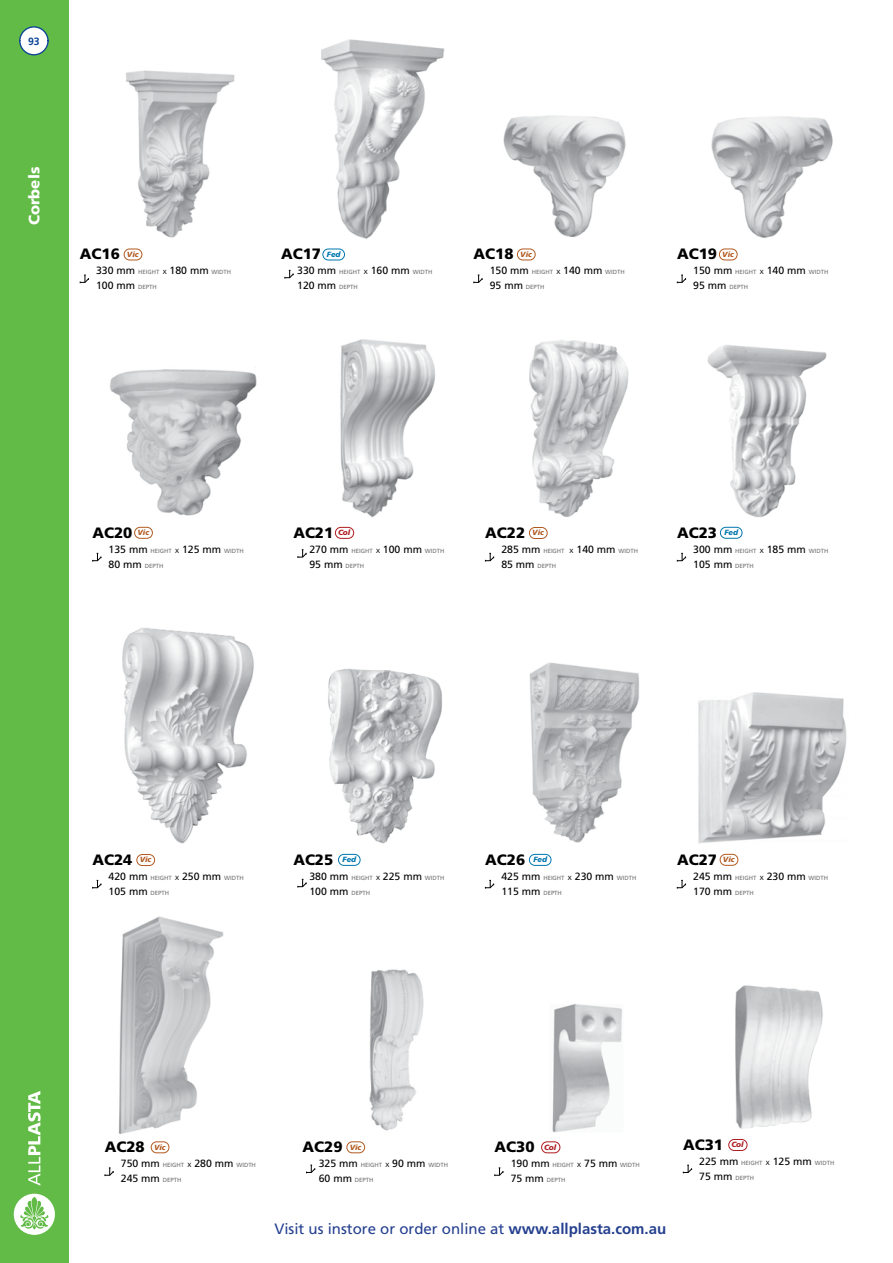
<style>
.page{position:relative;width:893px;height:1263px;background:#fff}
.page>*{position:absolute;margin:0;border:0;box-sizing:border-box;transform-origin:0 0}
.t1{font:900 15px "Frutiger LT Std";color:#000}
.t2{font:15px "Frutiger LT Std";color:#25408f}
.t3{font:900 15px "Frutiger LT Std";color:#fff}
.t4{font:10.5px "Frutiger LT Std";color:#000}
.t5{font:700 10.5px "Frutiger LT Std";color:#0c4595}
.t6{font:italic 900 7.5px "Frutiger LT Std";letter-spacing:.005em;color:#b2591f}
.t7{font:italic 900 7.5px "Frutiger LT Std";color:#0077ae}
.t8{font:italic 900 7.5px "Frutiger LT Std";letter-spacing:-.025em;color:#ae1b1f}
.t9{font:6px "Frutiger LT Std";color:#6d6e71}
.s1{font-size:10.5px;color:#000}
.s2{color:#000}
.s3{font-size:6px;color:#6d6e71}
.s4{font-weight:700}
</style>
<div class="page">
<img style="left:322px;top:39px;width:123px;height:200px">
<svg style="left:322px;top:249px;width:23px;height:11px"></svg>
<img style="left:503px;top:115px;width:123px;height:122px">
<svg style="left:473px;top:275px;width:10px;height:8px"></svg>
<svg style="left:517px;top:249px;width:19px;height:11px"></svg>
<img style="left:711px;top:116px;width:122px;height:141px">
<svg style="left:677px;top:275px;width:9px;height:8px"></svg>
<svg style="left:719px;top:249px;width:18px;height:11px"></svg>
<img style="left:110px;top:369px;width:147px;height:158px">
<svg style="left:92px;top:553px;width:10px;height:8px"></svg>
<svg style="left:134px;top:527px;width:19px;height:12px"></svg>
<img style="left:340px;top:339px;width:95px;height:179px">
<svg style="left:335px;top:527px;width:19px;height:12px"></svg>
<img style="left:529px;top:340px;width:100px;height:177px">
<svg style="left:485px;top:553px;width:9px;height:8px"></svg>
<svg style="left:529px;top:527px;width:19px;height:12px"></svg>
<img style="left:707px;top:345px;width:120px;height:172px">
<svg style="left:677px;top:553px;width:9px;height:8px"></svg>
<svg style="left:720px;top:527px;width:22px;height:12px"></svg>
<img style="left:122px;top:628px;width:132px;height:216px">
<svg style="left:92px;top:880px;width:10px;height:8px"></svg>
<svg style="left:136px;top:854px;width:19px;height:12px"></svg>
<img style="left:126px;top:70px;width:109px;height:168px">
<svg style="left:80px;top:275px;width:9px;height:8px"></svg>
<svg style="left:124px;top:249px;width:18px;height:11px"></svg>
<img style="left:328px;top:668px;width:115px;height:176px">
<svg style="left:338px;top:854px;width:22px;height:12px"></svg>
<img style="left:529px;top:662px;width:110px;height:181px">
<svg style="left:485px;top:880px;width:9px;height:8px"></svg>
<svg style="left:529px;top:854px;width:22px;height:12px"></svg>
<img style="left:698px;top:692px;width:149px;height:151px">
<svg style="left:677px;top:880px;width:9px;height:8px"></svg>
<svg style="left:720px;top:854px;width:18px;height:12px"></svg>
<img style="left:118px;top:916px;width:106px;height:218px">
<svg style="left:105px;top:1167px;width:9px;height:9px"></svg>
<svg style="left:151px;top:1141px;width:18px;height:12px"></svg>
<img style="left:369px;top:969px;width:55px;height:162px">
<svg style="left:346px;top:1141px;width:19px;height:12px"></svg>
<img style="left:552px;top:1004px;width:70px;height:128px">
<svg style="left:494px;top:1167px;width:10px;height:9px"></svg>
<svg style="left:541px;top:1141px;width:19px;height:12px"></svg>
<img style="left:735px;top:985px;width:88px;height:162px">
<svg style="left:683px;top:1165px;width:9px;height:8px"></svg>
<svg style="left:728px;top:1139px;width:19px;height:12px"></svg>
<div style="left:0;top:0;width:69px;height:1263px;background:#62bb46"></div>
<svg style="left:19px;top:26px;width:30px;height:30px"></svg>
<svg style="left:28px;top:1091px;width:13px;height:94px"></svg>
<svg style="left:14px;top:1194px;width:41px;height:41px"></svg>
<svg style="left:284px;top:270px;width:10px;height:9px"></svg>
<svg style="left:297px;top:549px;width:10px;height:9px"></svg>
<svg style="left:297px;top:879px;width:10px;height:8px"></svg>
<svg style="left:306px;top:1165px;width:10px;height:8px"></svg>
<p class="t5" style="left:28px;top:35px;width:13px">93</p>
<p class="t3" style="left:25px;top:225px;width:60px;rotate:-90deg">Corbels</p>
<p class="t1" style="left:80px;top:245px;width:41px">AC16</p>
<p class="t9" style="left:96px;top:269px;width:137px"><span class="s1">330 mm</span> HEIGHT <span class="s2">X</span> <span class="s1">180 mm</span> WIDTH</p>
<p class="t4" style="left:96px;top:280px;width:62px">100 mm <span class="s3">DEPTH</span></p>
<p class="t6" style="left:127px;top:250px;width:13px">Vic</p>
<p class="t7" style="left:327px;top:250px;width:15px">Fed</p>
<p class="t1" style="left:474px;top:245px;width:41px">AC18</p>
<p class="t9" style="left:490px;top:269px;width:137px"><span class="s1">150 mm</span> HEIGHT <span class="s2">X</span> <span class="s1">140 mm</span> WIDTH</p>
<p class="t9" style="left:490px;top:284px;width:56px"><span class="s1">95 mm</span> DEPTH</p>
<p class="t6" style="left:520px;top:250px;width:13px">Vic</p>
<p class="t1" style="left:677px;top:245px;width:41px">AC19</p>
<p class="t9" style="left:693px;top:269px;width:137px"><span class="s1">150 mm</span> HEIGHT <span class="s2">X</span> <span class="s1">140 mm</span> WIDTH</p>
<p class="t9" style="left:693px;top:284px;width:56px"><span class="s1">95 mm</span> DEPTH</p>
<p class="t1" style="left:281px;top:245px;width:41px">AC17</p>
<p class="t9" style="left:297px;top:269px;width:137px"><span class="s1">330 mm</span> HEIGHT <span class="s2">X</span> <span class="s1">160 mm</span> WIDTH</p>
<p class="t4" style="left:297px;top:280px;width:62px">120 mm <span class="s3">DEPTH</span></p>
<p class="t6" style="left:722px;top:250px;width:13px">Vic</p>
<p class="t1" style="left:92px;top:523px;width:41px">AC20</p>
<p class="t9" style="left:109px;top:547px;width:137px"><span class="s1">135 mm</span> HEIGHT <span class="s2">X</span> <span class="s1">125 mm</span> WIDTH</p>
<p class="t9" style="left:109px;top:562px;width:56px"><span class="s1">80 mm</span> DEPTH</p>
<p class="t6" style="left:137px;top:528px;width:13px">Vic</p>
<p class="t1" style="left:293px;top:523px;width:41px">AC21</p>
<p class="t9" style="left:309px;top:547px;width:137px"><span class="s1">270 mm</span> HEIGHT <span class="s2">X</span> <span class="s1">100 mm</span> WIDTH</p>
<p class="t9" style="left:309px;top:562px;width:56px"><span class="s1">95 mm</span> DEPTH</p>
<p class="t8" style="left:338px;top:528px;width:14px">Col</p>
<p class="t1" style="left:485px;top:523px;width:41px">AC22</p>
<p class="t9" style="left:501px;top:547px;width:138px"><span class="s1">285 mm</span> HEIGHT <span class="s2">X</span> <span class="s1">140 mm</span> WIDTH</p>
<p class="t9" style="left:501px;top:562px;width:56px"><span class="s1">85 mm</span> DEPTH</p>
<p class="t6" style="left:532px;top:528px;width:13px">Vic</p>
<p class="t1" style="left:677px;top:523px;width:41px">AC23</p>
<p class="t9" style="left:693px;top:547px;width:137px"><span class="s1">300 mm</span> HEIGHT <span class="s2">X</span> <span class="s1">185 mm</span> WIDTH</p>
<p class="t4" style="left:693px;top:558px;width:62px">105 mm <span class="s3">DEPTH</span></p>
<p class="t7" style="left:724px;top:528px;width:15px">Fed</p>
<p class="t1" style="left:92px;top:850px;width:41px">AC24</p>
<p class="t9" style="left:109px;top:874px;width:137px"><span class="s1">420 mm</span> HEIGHT <span class="s2">X</span> <span class="s1">250 mm</span> WIDTH</p>
<p class="t4" style="left:109px;top:885px;width:62px">105 mm <span class="s3">DEPTH</span></p>
<p class="t6" style="left:140px;top:855px;width:13px">Vic</p>
<p class="t1" style="left:293px;top:850px;width:41px">AC25</p>
<p class="t9" style="left:309px;top:874px;width:137px"><span class="s1">380 mm</span> HEIGHT <span class="s2">X</span> <span class="s1">225 mm</span> WIDTH</p>
<p class="t4" style="left:309px;top:885px;width:62px">100 mm <span class="s3">DEPTH</span></p>
<p class="t7" style="left:342px;top:855px;width:15px">Fed</p>
<p class="t1" style="left:485px;top:850px;width:41px">AC26</p>
<p class="t9" style="left:501px;top:874px;width:137px"><span class="s1">425 mm</span> HEIGHT <span class="s2">X</span> <span class="s1">230 mm</span> WIDTH</p>
<p class="t4" style="left:501px;top:885px;width:62px">115 mm <span class="s3">DEPTH</span></p>
<p class="t7" style="left:533px;top:855px;width:15px">Fed</p>
<p class="t1" style="left:677px;top:850px;width:41px">AC27</p>
<p class="t9" style="left:693px;top:874px;width:137px"><span class="s1">245 mm</span> HEIGHT <span class="s2">X</span> <span class="s1">230 mm</span> WIDTH</p>
<p class="t4" style="left:693px;top:885px;width:62px">170 mm <span class="s3">DEPTH</span></p>
<p class="t6" style="left:723px;top:855px;width:13px">Vic</p>
<p class="t8" style="left:544px;top:1142px;width:14px">Col</p>
<p class="t1" style="left:683px;top:1135px;width:41px">AC31</p>
<p class="t9" style="left:699px;top:1159px;width:137px"><span class="s1">225 mm</span> HEIGHT <span class="s2">X</span> <span class="s1">125 mm</span> WIDTH</p>
<p class="t9" style="left:699px;top:1174px;width:56px"><span class="s1">75 mm</span> DEPTH</p>
<p class="t8" style="left:731px;top:1140px;width:14px">Col</p>
<p class="t1" style="left:105px;top:1138px;width:41px">AC28</p>
<p class="t9" style="left:121px;top:1161px;width:137px"><span class="s1">750 mm</span> HEIGHT <span class="s2">X</span> <span class="s1">280 mm</span> WIDTH</p>
<p class="t4" style="left:121px;top:1172px;width:62px">245 mm <span class="s3">DEPTH</span></p>
<p class="t6" style="left:154px;top:1142px;width:13px">Vic</p>
<p class="t1" style="left:303px;top:1138px;width:41px">AC29</p>
<p class="t9" style="left:319px;top:1161px;width:131px"><span class="s1">325 mm</span> HEIGHT <span class="s2">X</span> <span class="s1">90 mm</span> WIDTH</p>
<p class="t9" style="left:319px;top:1176px;width:56px"><span class="s1">60 mm</span> DEPTH</p>
<p class="t6" style="left:350px;top:1142px;width:13px">Vic</p>
<p class="t1" style="left:495px;top:1138px;width:41px">AC30</p>
<p class="t9" style="left:511px;top:1161px;width:131px"><span class="s1">190 mm</span> HEIGHT <span class="s2">X</span> <span class="s1">75 mm</span> WIDTH</p>
<p class="t9" style="left:511px;top:1176px;width:56px"><span class="s1">75 mm</span> DEPTH</p>
<p class="t2" style="left:274px;top:1220px;width:393px">Visit us instore or order online at <span class="s4">www.allplasta.com.au</span></p>
</div>
